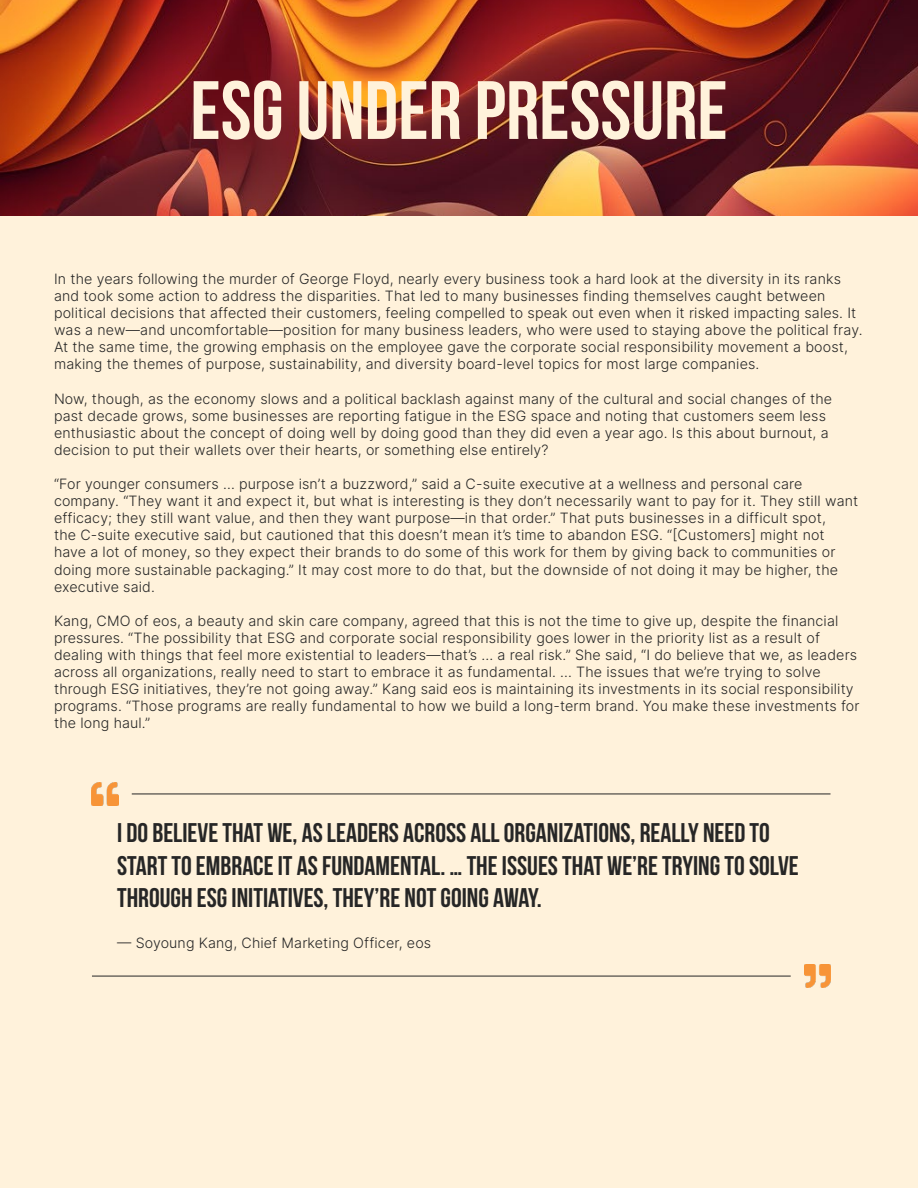
<style>
.page{position:relative;width:918px;height:1188px;background:#fff2db}
.page>*{position:absolute;margin:0;border:0;box-sizing:border-box;transform-origin:0 0}
.t1{font:700 82.5px "Bebas Neue";color:#fff2db}
.t2{font:700 27px/32.4px "Bebas Neue";color:#262626}
.t3{font:300 14.25px/17.1px "Inter";letter-spacing:.01em;color:#262626}
</style>
<div class="page">
<img style="left:0;top:0;width:918px;height:216px">
<img style="left:92px;top:782px;width:26px;height:23px">
<hr style="left:132px;top:794px;width:699px;height:1px;background:#262626">
<img style="left:804px;top:965px;width:27px;height:23px">
<hr style="left:92px;top:976px;width:699px;height:1px;background:#262626">
<h1 class="t1" style="left:190px;top:65px;width:539px">ESG UNDER PRESSURE</h1>
<p class="t3" style="left:54px;top:270px;width:810px">In the years following the murder of George Floyd, nearly every business took a hard look at the diversity in its ranks and took some action to address the disparities. That led to many businesses finding themselves caught between political decisions that affected their customers, feeling compelled to speak out even when it risked impacting sales. It was a new—and uncomfortable—position for many business leaders, who were used to staying above the political fray.<br>At the same time, the growing emphasis on the employee gave the corporate social responsibility movement a boost, making the themes of purpose, sustainability, and diversity board-level topics for most large companies.</p>
<p class="t3" style="left:54px;top:389px;width:780px">Now, though, as the economy slows and a political backlash against many of the cultural and social changes of the past decade grows, some businesses are reporting fatigue in the ESG space and noting that customers seem less enthusiastic about the concept of doing well by doing good than they did even a year ago. Is this about burnout, a decision to put their wallets over their hearts, or something else entirely?</p>
<p class="t3" style="left:54px;top:475px;width:806px">“For younger consumers … purpose isn’t a buzzword,” said a C-suite executive at a wellness and personal care company. “They want it and expect it, but what is interesting is they don’t necessarily want to pay for it. They still want efficacy; they still want value, and then they want purpose—in that order.” That puts businesses in a difficult spot,<br>the C-suite executive said, but cautioned that this doesn’t mean it’s time to abandon ESG. “[Customers] might not have a lot of money, so they expect their brands to do some of this work for them by giving back to communities or doing more sustainable packaging.” It may cost more to do that, but the downside of not doing it may be higher, the executive said.</p>
<p class="t3" style="left:54px;top:612px;width:807px">Kang, CMO of eos, a beauty and skin care company, agreed that this is not the time to give up, despite the financial pressures. “The possibility that ESG and corporate social responsibility goes lower in the priority list as a result of dealing with things that feel more existential to leaders—that’s ... a real risk.” She said, “I do believe that we, as leaders across all organizations, really need to start to embrace it as fundamental. … The issues that we’re trying to solve through ESG initiatives, they’re not going away.” Kang said eos is maintaining its investments in its social responsibility programs. “Those programs are really fundamental to how we build a long-term brand. You make these investments for the long haul.”</p>
<h2 class="t2" style="left:117px;top:816px;width:683px">I DO BELIEVE THAT WE, AS LEADERS ACROSS ALL ORGANIZATIONS, REALLY NEED TO<br>START TO EMBRACE IT AS FUNDAMENTAL. … THE ISSUES THAT WE’RE TRYING TO SOLVE<br>THROUGH ESG INITIATIVES, THEY’RE NOT GOING AWAY.</h2>
<p class="t3" style="left:117px;top:934px;width:316px">— Soyoung Kang, Chief Marketing Officer, eos</p>
</div>
